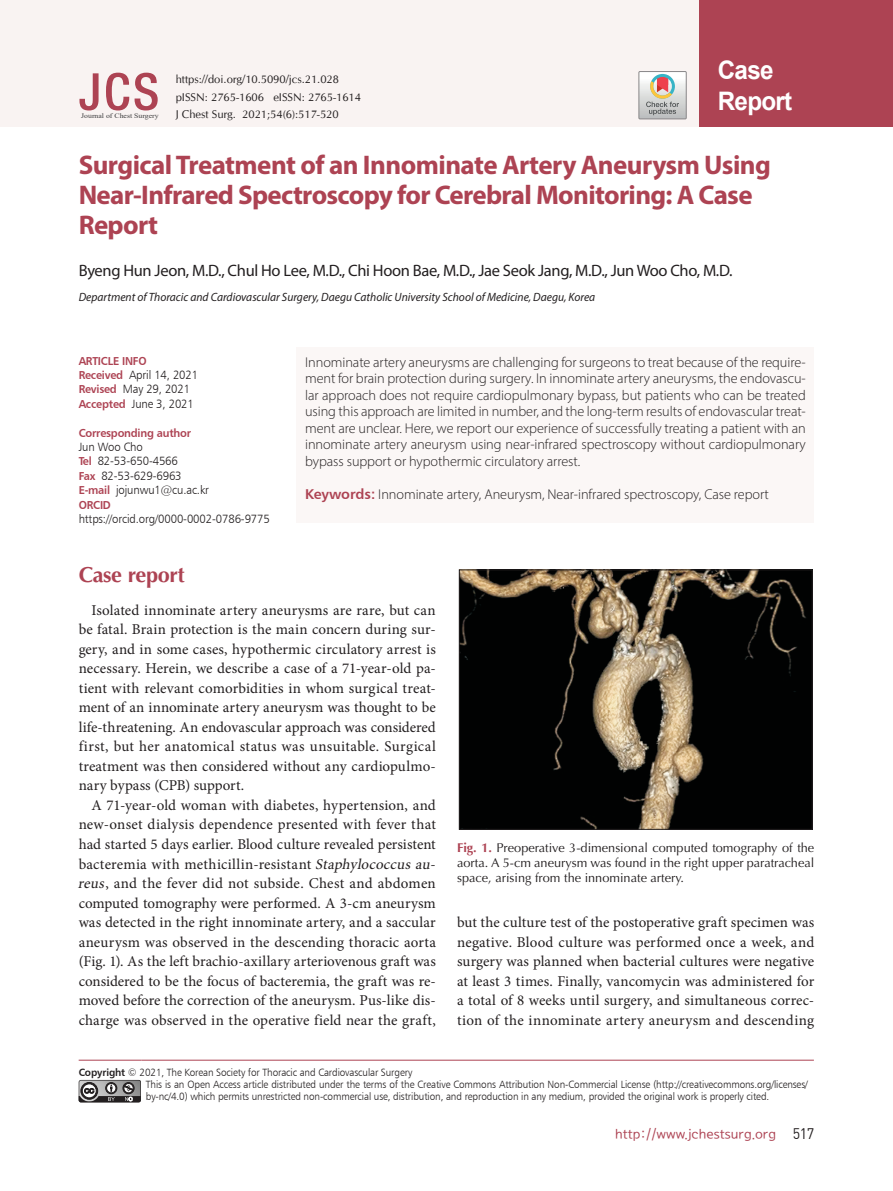
<style>
.page{position:relative;width:893px;height:1191px;background:#fff}
.page>*{position:absolute;margin:0;border:0;box-sizing:border-box;transform-origin:0 0}
.t1{font:500 condensed 51px "Helvetica Neue LT Std";color:#ad4353}
.t2{font:700 27px/30px "Myriad Pro";letter-spacing:-.025em;color:#ad4353}
.t3{font:700 25.5px/30.6px "Arial";letter-spacing:-.03em;color:#fff;scale:.95 1}
.t4{font:700 21.75px "Optima LT Std";letter-spacing:-.02em;color:#ad4353}
.t5{font:16.5px "Myriad Pro";letter-spacing:-.02em;color:#231f20}
.t6{font:15px/19.5px "Minion Pro";letter-spacing:.01em;color:#231f20;text-align:justify}
.t7{font:300 14.25px/16.5px "Myriad Pro";letter-spacing:-.005em;color:#231f20;text-align:justify}
.t8{font:13.5px "Seoul Namsan M";color:#ad4353}
.t9{font:12.75px/15px "Optima LT Std";color:#231f20;text-align:justify}
.t10{font:12px/14.4px "Humanist 777 BT Light B";letter-spacing:-.01em;color:#231f20;scale:.95 1}
.t11{font:italic 12px "Myriad Pro";color:#231f20;scale:.96 1}
.t12{font:11.55px "Humanist 777 BT Bold B";letter-spacing:-.02em;color:#ad4353;scale:.95 1}
.t13{font:11.25px/17.2px "CG Omega";color:#231f20}
.t14{font:10.5px/12.1px "Humanist 777 BT Light B";letter-spacing:-.01em;color:#231f20;scale:.95 1}
.t15{font:6.9px "Times New Roman";color:#3e3e3f;scale:1.13 1}
.s1{font-family:"Humanist 777 BT Bold B";font-size:11.55px;color:#ad4353}
.s2{font-family:"Humanist 777 BT Bold B";font-weight:400;color:#ad4353}
.s3{font-style:italic}
.s4{font-weight:700;color:#ad4353}
.s5{font-family:"Humanist 777 BT Bold B"}
.s6{font-family:"Dinreg";font-size:15px;color:#231f20}
</style>
<div class="page">
<div style="left:0;top:0;width:893px;height:126px;background:#f9f3f2"></div>
<div style="left:699px;top:0;width:194px;height:126px;background:#ad4353"></div>
<div style="left:297px;top:347px;width:517px;height:176px;background:#fbf7f6"></div>
<hr style="left:79px;top:1060px;width:63px;height:1px;background:#ad4353">
<hr style="left:142px;top:1060px;width:672px;height:1px;background:#ad4353">
<svg style="left:79px;top:1080px;width:62px;height:22px"></svg>
<div style="left:639px;top:71px;width:47px;height:48px;border:1px solid #888688"></div>
<svg style="left:639px;top:72px;width:47px;height:47px"></svg>
<img style="left:461px;top:571px;width:349px;height:256px">
<div style="left:459px;top:569px;width:353px;height:260px;border:1px solid #231f20"></div>
<h3 class="t3" style="left:718px;top:55px;width:80px">Case<br>Report</h3>
<h2 class="t2" style="left:79px;top:149px;width:694px">Surgical Treatment of an Innominate Artery Aneurysm Using<br>Near-Infrared Spectroscopy for Cerebral Monitoring: A Case<br>Report</h2>
<p class="t5" style="left:79px;top:260px;width:655px">Byeng Hun Jeon, M.D., Chul Ho Lee, M.D., Chi Hoon Bae, M.D., Jae Seok Jang, M.D., Jun Woo Cho, M.D.</p>
<p class="t11" style="left:79px;top:289px;width:540px">Department of Thoracic and Cardiovascular Surgery, Daegu Catholic University School of Medicine, Daegu, Korea</p>
<h1 class="t1" style="left:79px;top:61px;width:82px">JCS</h1>
<p class="t15" style="left:81px;top:111px;width:70px">Journal of Chest Surgery</p>
<p class="t13" style="left:176px;top:71px;width:187px">https://doi.org/10.5090/jcs.21.028 pISSN: 2765-1606 eISSN: 2765-1614<br>J Chest Surg. 2021;54(6):517-520</p>
<p class="t12" style="left:79px;top:353px;width:73px">ARTICLE INFO</p>
<p class="t10" style="left:79px;top:367px;width:127px"><span class="s1">Received</span> April 14, 2021<br><span class="s1">Revised</span> May 29, 2021<br><span class="s1">Accepted</span> June 3, 2021</p>
<p class="t12" style="left:79px;top:425px;width:120px">Corresponding author</p>
<p class="t10" style="left:79px;top:439px;width:139px">Jun Woo Cho<br><span class="s1">Tel</span> 82-53-650-4566<br><span class="s1">Fax</span> 82-53-629-6963<br><span class="s1">E-mail</span> jojunwu1@cu.ac.kr</p>
<p class="t12" style="left:79px;top:497px;width:35px">ORCID</p>
<p class="t10" style="left:79px;top:511px;width:203px">https://orcid.org/0000-0002-0786-9775</p>
<p class="t7" style="left:305px;top:353px;width:502px">Innominate artery aneurysms are challenging for surgeons to treat because of the require&shy;ment for brain protection during surgery. In innominate artery aneurysms, the endovascu&shy;lar approach does not require cardiopulmonary bypass, but patients who can be treated using this approach are limited in number, and the long-term results of endovascular treat&shy;ment are unclear. Here, we report our experience of successfully treating a patient with an innominate artery aneurysm using near-infrared spectroscopy without cardiopulmonary bypass support or hypothermic circulatory arrest.</p>
<p class="t7" style="left:305px;top:485px;width:465px"><span class="s2">Keywords:</span> Innominate artery, Aneurysm, Near-infrared spectroscopy, Case report</p>
<h3 class="t4" style="left:79px;top:561px;width:107px">Case report</h3>
<p class="t6" style="left:79px;top:600px;width:359px;text-indent:13px">Isolated innominate artery aneurysms are rare, but can be fatal. Brain protection is the main concern during sur&shy;gery, and in some cases, hypothermic circulatory arrest is necessary. Herein, we describe a case of a 71-year-old pa&shy;tient with relevant comorbidities in whom surgical treat&shy;ment of an innominate artery aneurysm was thought to be life-threatening. An endovascular approach was considered first, but her anatomical status was unsuitable. Surgical treatment was then considered without any cardiopulmo&shy;nary bypass (CPB) support.</p>
<p class="t6" style="left:78px;top:795px;width:362px;text-align:left;text-indent:14px">A 71-year-old woman with diabetes, hypertension, and new-onset dialysis dependence presented with fever that had started 5 days earlier. Blood culture revealed persistent bacteremia with methicillin-resistant <span class="s3">Staphylococcusau&shy;reus</span>, and the fever did not subside. Chest and abdomen computed tomography were performed. A 3-cm aneurysm was detected in the right innominate artery, and a saccular aneurysm was observed in the descending thoracic aorta (Fig. 1). As the left brachio-axillary arteriovenous graft was considered to be the focus of bacteremia, the graft was re&shy;moved before the correction of the aneurysm. Pus-like dis&shy;charge was observed in the operative field near the graft,</p>
<p class="t9" style="left:457px;top:840px;width:359px"><span class="s4">Fig. 1.</span> Preoperative 3-dimensional computed tomography of the aorta. A 5-cm aneurysm was found in the right upper paratracheal space, arising from the innominate artery.</p>
<p class="t6" style="left:457px;top:912px;width:359px">but the culture test of the postoperative graft specimen was negative. Blood culture was performed once a week, and surgery was planned when bacterial cultures were negative at least 3 times. Finally, vancomycin was administered for a total of 8 weeks until surgery, and simultaneous correc&shy;tion of the innominate artery aneurysm and descending</p>
<p class="t14" style="left:146px;top:1065px;width:698px;text-indent:-67px"><span class="s5">Copyright</span> © 2021, The Korean Society for Thoracic and Cardiovascular Surgery<br>This is an Open Access article distributed under the terms of the Creative Commons Attribution Non-Commercial License (http://creativecommons.org/licenses/ by-nc/4.0) which permits unrestricted non-commercial use, distribution, and reproduction in any medium, provided the original work is properly cited.</p>
<p class="t8" style="left:615px;top:1126px;width:201px">http://www.jchestsurg.org <span class="s6">517</span></p>
</div>
